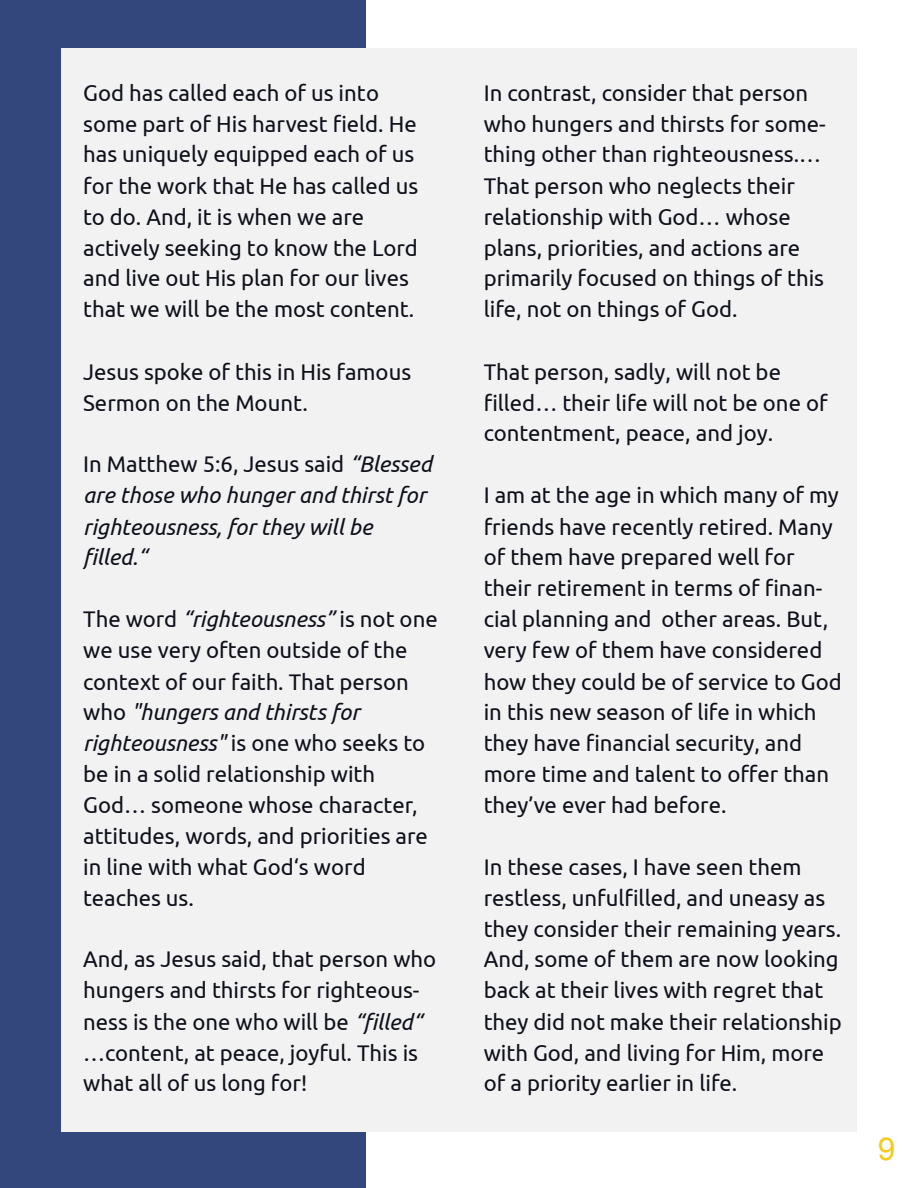
<style>
.page{position:relative;width:918px;height:1188px;background:#33477c}
.page>*{position:absolute;margin:0;border:0;box-sizing:border-box;transform-origin:0 0}
.t1{font:31.5px "Arial";color:#f7ca18}
.t2{font:22.05px/30.9px "Ubuntu";color:#0e101a}
.t3{font:italic 22.05px/31.2px "Ubuntu";color:#0e101a}
.s1{font-style:normal}
.s2{font-style:italic}
</style>
<div class="page">
<div style="left:366px;top:0;width:552px;height:1188px;background:#fff"></div>
<div style="left:62px;top:48px;width:795px;height:1083px;background:#f2f2f2"></div>
<p class="t2" style="left:83px;top:78px;width:337px">God has called each of us into some part of His harvest field. He has uniquely equipped each of us for the work that He has called us to do. And, it is when we are actively seeking to know the Lord and live out His plan for our lives that we will be the most content.</p>
<p class="t2" style="left:83px;top:357px;width:329px">Jesus spoke of this in His famous<br>Sermon on the Mount.</p>
<p class="t3" style="left:83px;top:449px;width:350px"><span class="s1">In Matthew 5:6, Jesus said</span> “Blessed are those who hunger and thirst for righteousness, for they will be filled.“</p>
<p class="t2" style="left:83px;top:604px;width:356px">The word <span class="s2">“righteousness”</span> is not one we use very often outside of the context of our faith. That person who <span class="s2">"hungers and thirsts for righteousness"</span> is one who seeks to be in a solid relationship with<br>God… someone whose character, attitudes, words, and priorities are in line with what God‘s word teaches us.</p>
<p class="t2" style="left:83px;top:945px;width:354px">And, as Jesus said, that person who hungers and thirsts for righteous&shy;ness is the one who will be <span class="s2">“filled“ </span>…content, at peace, joyful. This is what all of us long for!</p>
<p class="t2" style="left:484px;top:78px;width:343px">In contrast, consider that person who hungers and thirsts for some&shy;thing other than righteousness.…<br>That person who neglects their relationship with God… whose plans, priorities, and actions are primarily focused on things of this life, not on things of God.</p>
<p class="t2" style="left:484px;top:357px;width:345px">That person, sadly, will not be filled… their life will not be one of contentment, peace, and joy.</p>
<p class="t2" style="left:484px;top:480px;width:359px">I am at the age in which many of my friends have recently retired. Many of them have prepared well for their retirement in terms of finan&shy;cial planning and other areas. But, very few of them have considered how they could be of service to God in this new season of life in which they have fi nancial security, and more time and talent to offer than they’ve ever had before.</p>
<p class="t2" style="left:484px;top:852px;width:360px">In these cases, I have seen them restless, unfulfi lled, and uneasy as they consider their remaining years.<br>And, some of them are now looking back at their lives with regret that they did not make their relationship with God, and living for Him, more of a priority earlier in life.</p>
<h1 class="t1" style="left:878px;top:1131px;width:19px">9</h1>
</div>
